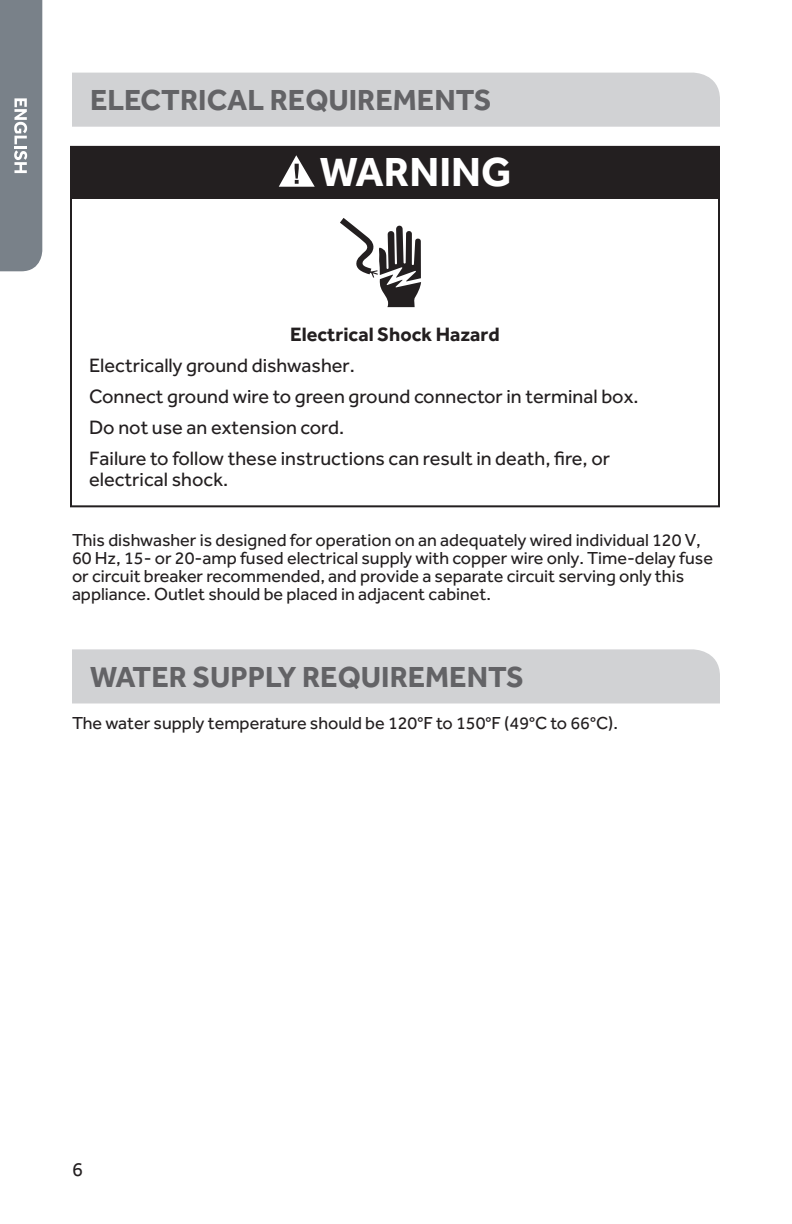
<style>
.page{position:relative;width:792px;height:1224px;background:#fff}
.page>*{position:absolute;margin:0;border:0;box-sizing:border-box;transform-origin:0 0}
.t1{font:700 42px "Effra";color:#fff}
.t2{font:700 30px "Effra";color:#636366}
.t3{font:20px/31px "Effra";color:#231f20}
.t4{font:700 20px "Effra";color:#231f20}
.t5{font:18px/18px "Effra";color:#231f20}
</style>
<div class="page">
<div style="left:0;top:0;width:42px;height:271px;background:#798189"></div>
<div style="left:72px;top:73px;width:648px;height:54px;background:#d1d2d4"></div>
<div style="left:71px;top:147px;width:648px;height:52px;background:#231f20"></div>
<svg style="left:279px;top:155px;width:36px;height:32px"></svg>
<svg style="left:340px;top:218px;width:81px;height:89px"></svg>
<div style="left:72px;top:649px;width:648px;height:54px;background:#d1d2d4"></div>
<h2 class="t2" style="left:90px;top:82px;width:403px">ELECTRICAL REQUIREMENTS</h2>
<h1 class="t1" style="left:320px;top:147px;width:193px">WARNING</h1>
<p class="t4" style="left:290px;top:322px;width:211px">Electrical Shock Hazard</p>
<p class="t3" style="left:89px;top:350px;width:551px">Electrically ground dishwasher.<br>Connect ground wire to green ground connector in terminal box.<br>Do not use an extension cord.<br>Failure to follow these instructions can result in death, fire, or</p>
<p class="t3" style="left:89px;top:464px;width:141px">electrical shock.</p>
<p class="t5" style="left:72px;top:531px;width:643px">This dishwasher is designed for operation on an adequately wired individual 120 V, 60 Hz, 15- or 20-amp fused electrical supply with copper wire only. Time-delay fuse or circuit breaker recommended, and provide a separate circuit serving only this appliance. Outlet should be placed in adjacent cabinet.</p>
<h2 class="t2" style="left:90px;top:658px;width:436px">WATER SUPPLY REQUIREMENTS</h2>
<p class="t5" style="left:72px;top:713px;width:548px">The water supply temperature should be 120°F to 150°F (49°C to 66°C).</p>
<p class="t3" style="left:72px;top:1153px;width:12px">6</p>
</div>
